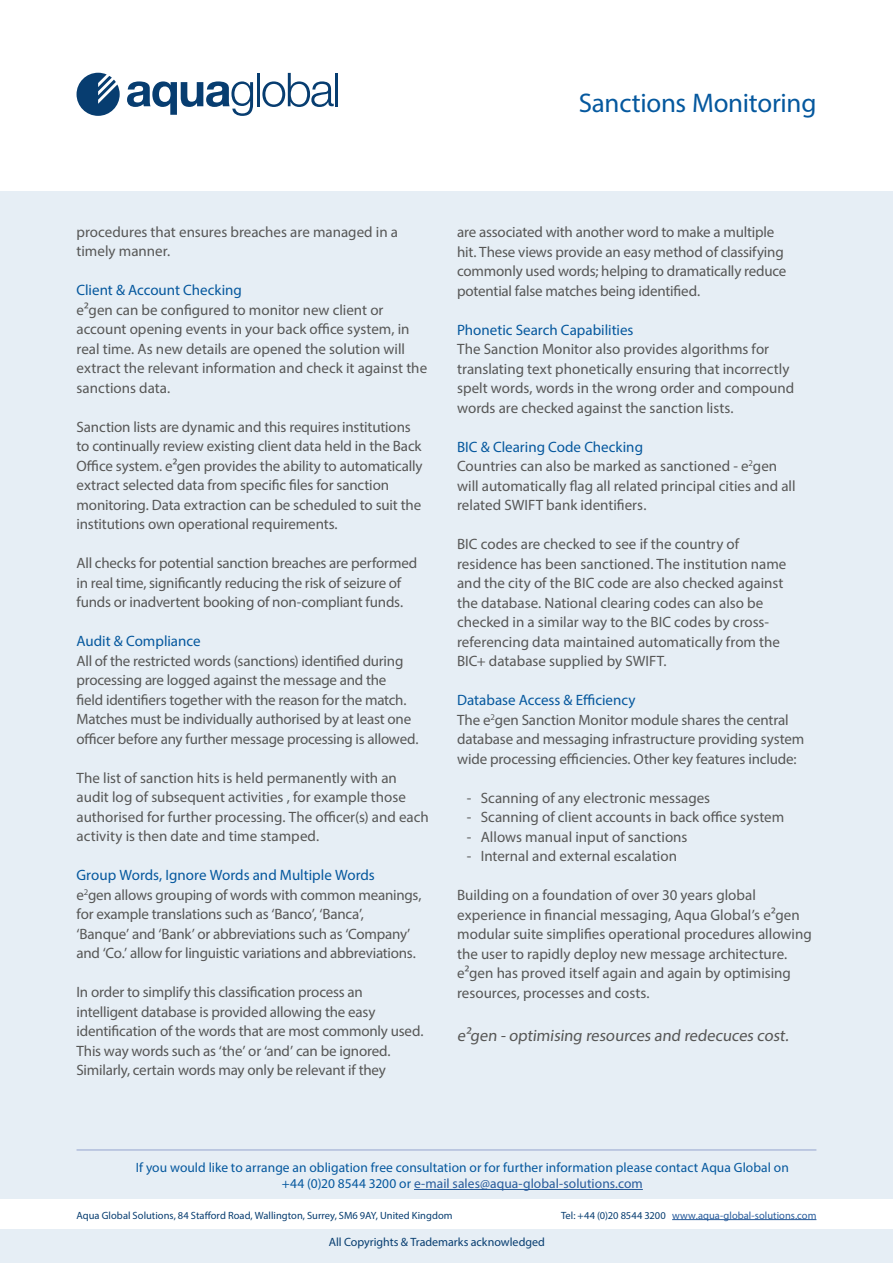
<style>
.page{position:relative;width:893px;height:1263px;background:#fff}
.page>*{position:absolute;margin:0;border:0;box-sizing:border-box;transform-origin:0 0}
.t1{font:27px "Myriad Pro";letter-spacing:-.01em;color:#05589e}
.t2{font:16.5px "Myriad Pro";color:#575756}
.t3{font:15px/19.5px "Myriad Pro";letter-spacing:-.005em;color:#575756}
.t4{font:15px "Myriad Pro";color:#05589e}
.t5{font:13.5px/16.2px "Myriad Pro";letter-spacing:.005em;color:#05589e;text-align:center}
.t6{font:12px "Myriad Pro";color:#073d70}
.t7{font:10.5px "Myriad Pro";letter-spacing:.005em;color:#073d70}
.t8{font:10.5px "Myriad Pro";letter-spacing:.005em;color:#275b9b}
.s1{color:#05589e}
.s2{color:#275b9b}
.s3{color:#073d70}
</style>
<div class="page">
<div style="left:0;top:191px;width:893px;height:1072px;background:#e6eef5"></div>
<div style="left:0;top:1199px;width:893px;height:30px;background:#fff"></div>
<svg style="left:77px;top:73px;width:43px;height:43px"></svg>
<svg style="left:127px;top:81px;width:126px;height:35px"></svg>
<hr style="left:257px;top:73px;width:3px;height:33px;background:#073d70">
<svg style="left:262px;top:73px;width:72px;height:34px"></svg>
<hr style="left:335px;top:73px;width:3px;height:33px;background:#073d70">
<hr style="left:77px;top:1149px;width:739px;height:1px;background:#94a3cf">
<hr style="left:672px;top:1219px;width:144px;height:1px;background:#275b9b">
<hr style="left:414px;top:1189px;width:229px;height:1px;background:#275b9b">
<h1 class="t1" style="left:579px;top:86px;width:239px">Sanctions Monitoring</h1>
<p class="t3" style="left:77px;top:222px;width:323px">procedures that ensures breaches are managed in a timely manner.</p>
<p class="t4" style="left:77px;top:281px;width:167px">Client &amp; Account Checking</p>
<p class="t3" style="left:77px;top:300px;width:352px">e²gen can be configured to monitor new client or account opening events in your back office system, in real time. As new details are opened the solution will extract the relevant information and check it against the sanctions data.</p>
<p class="t3" style="left:77px;top:417px;width:348px">Sanction lists are dynamic and this requires institutions to continually review existing client data held in the Back Office system. e²gen provides the ability to automatically extract selected data from specific files for sanction monitoring. Data extraction can be scheduled to suit the institutions own operational requirements.</p>
<p class="t3" style="left:77px;top:553px;width:342px">All checks for potential sanction breaches are performed in real time, significantly reducing the risk of seizure of funds or inadvertent booking of non-compliant funds.</p>
<p class="t4" style="left:77px;top:632px;width:126px">Audit &amp; Compliance</p>
<p class="t3" style="left:77px;top:651px;width:343px">All of the restricted words (sanctions) identified during processing are logged against the message and the<br>field identifiers together with the reason for the match.<br>Matches must be individually authorised by at least one officer before any further message processing is allowed.</p>
<p class="t3" style="left:77px;top:768px;width:354px">The list of sanction hits is held permanently with an audit log of subsequent activities , for example those authorised for further processing. The officer(s) and each activity is then date and time stamped.</p>
<p class="t3" style="left:77px;top:865px;width:346px"><span class="s1">Group Words, Ignore Words and Multiple Words<br></span>e<sup>2</sup>gen allows grouping of words with common meanings, for example translations such as ‘Banco’, ‘Banca’,<br>‘Banque’ and ‘Bank’ or abbreviations such as ‘Company’ and ‘Co.’ allow for linguistic variations and abbreviations.</p>
<p class="t3" style="left:77px;top:982px;width:348px">In order to simplify this classification process an intelligent database is provided allowing the easy identification of the words that are most commonly used.<br>This way words such as ‘the’ or ‘and’ can be ignored.<br>Similarly, certain words may only be relevant if they</p>
<p class="t3" style="left:457px;top:222px;width:331px">are associated with another word to make a multiple hit. These views provide an easy method of classifying commonly used words; helping to dramatically reduce potential false matches being identified.</p>
<p class="t4" style="left:457px;top:320px;width:178px">Phonetic Search Capabilities</p>
<p class="t3" style="left:457px;top:339px;width:339px">The Sanction Monitor also provides algorithms for translating text phonetically ensuring that incorrectly spelt words, words in the wrong order and compound words are checked against the sanction lists.</p>
<p class="t3" style="left:457px;top:437px;width:340px"><span class="s1">BIC &amp; Clearing Code Checking<br></span>Countries can also be marked as sanctioned - e<sup>2</sup>gen will automatically flag all related principal cities and all related SWIFT bank identifiers.</p>
<p class="t3" style="left:457px;top:534px;width:331px">BIC codes are checked to see if the country of residence has been sanctioned. The institution name and the city of the BIC code are also checked against the database. National clearing codes can also be checked in a similar way to the BIC codes by cross&shy;referencing data maintained automatically from the BIC+ database supplied by SWIFT.</p>
<p class="t3" style="left:457px;top:690px;width:349px"><span class="s1">Database Access &amp; Efficiency<br></span>The e<sup>2</sup>gen Sanction Monitor module shares the central database and messaging infrastructure providing system wide processing efficiencies. Other key features include:</p>
<p class="t3" style="left:467px;top:788px;width:245px">- Scanning of any electronic messages</p>
<p class="t3" style="left:467px;top:807px;width:319px">- Scanning of client accounts in back office system</p>
<p class="t3" style="left:467px;top:827px;width:222px">- Allows manual input of sanctions</p>
<p class="t3" style="left:467px;top:846px;width:212px">- Internal and external escalation</p>
<p class="t3" style="left:457px;top:885px;width:356px">Building on a foundation of over 30 years global experience in financial messaging, Aqua Global’s e²gen modular suite simplifies operational procedures allowing the user to rapidly deploy new message architecture. e²gen has proved itself again and again by optimising resources, processes and costs.</p>
<p class="t2" style="left:457px;top:1025px;width:335px">e²gen - optimising resources and redecuces cost.</p>
<p class="t5" style="left:136px;top:1159px;width:654px">If you would like to arrange an obligation free consultation or for further information please contact Aqua Global on +44 (0)20 8544 3200 or <span class="s2">e-mail sales@aqua-global-solutions.com</span></p>
<p class="t7" style="left:77px;top:1209px;width:377px">Aqua Global Solutions, 84 Stafford Road, Wallington, Surrey, SM6 9AY, United Kingdom</p>
<p class="t8" style="left:561px;top:1208px;width:257px"><span class="s3">Tel: +44 (0)20 8544 3200</span> www.aqua-global-solutions.com</p>
<p class="t6" style="left:329px;top:1235px;width:218px">All Copyrights &amp; Trademarks acknowledged</p>
</div>
